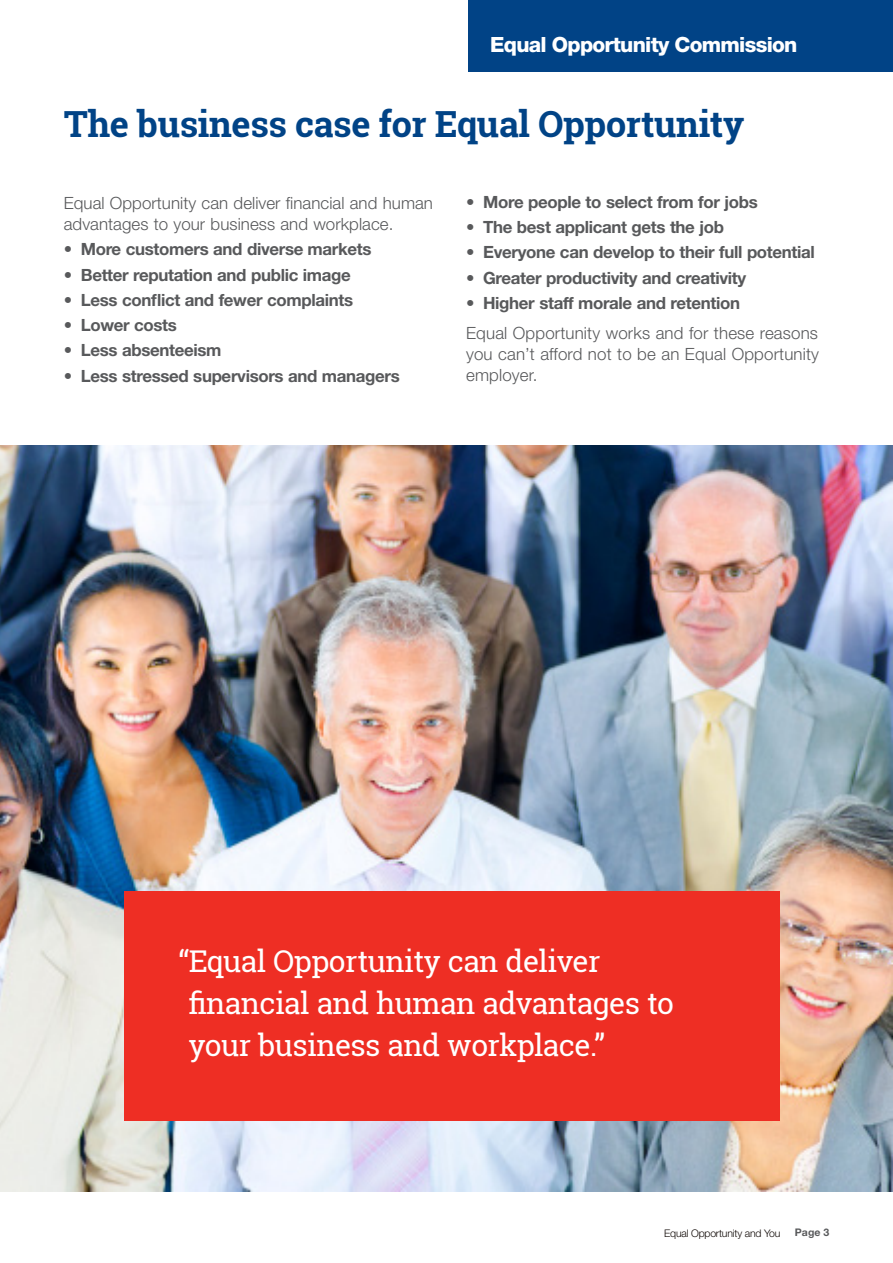
<style>
.page{position:relative;width:893px;height:1263px;background:#fff}
.page>*{position:absolute;margin:0;border:0;box-sizing:border-box;transform-origin:0 0}
.Top_Page_Header_H1{font:700 36px "Roboto Slab";letter-spacing:-.01em;color:#014386}
.t1{font:30px/42px "Roboto Slab";letter-spacing:-.02em;color:#fff}
.t2{font:800 21px "Helvetica Neue LT Std";letter-spacing:-.035em;color:#fff}
.t3{font:700 16.8px "Helvetica Neue LT Std";letter-spacing:-.02em;color:#58595b}
.Body_text{font:300 16.8px/21px "Helvetica Neue";letter-spacing:.005em;color:#58595b}
.t4{font:300 10.5px "Helvetica Neue";letter-spacing:-.02em;color:#100906}
.t5{font:700 10.5px "Helvetica Neue LT Std";color:#58595b}
</style>
<div class="page">
<div style="left:468px;top:0;width:425px;height:72px;background:#014386"></div>
<img style="left:0;top:446px;width:893px;height:745px">
<div style="left:124px;top:891px;width:656px;height:230px;background:#ee2e24"></div>
<p class="t2" style="left:490px;top:32px;width:309px">Equal Opportunity Commission</p>
<h1 class="Top_Page_Header_H1" style="left:64px;top:99px;width:682px">The business case for Equal Opportunity</h1>
<p class="Body_text" style="left:64px;top:192px;width:371px">Equal Opportunity can deliver financial and human advantages to your business and workplace.</p>
<p class="t3" style="left:64px;top:239px;width:309px">• More customers and diverse markets</p>
<p class="t3" style="left:64px;top:264px;width:289px">• Better reputation and public image</p>
<p class="t3" style="left:64px;top:289px;width:291px">• Less conflict and fewer complaints</p>
<p class="t3" style="left:64px;top:315px;width:115px">• Lower costs</p>
<p class="t3" style="left:64px;top:340px;width:159px">• Less absenteeism</p>
<p class="t3" style="left:64px;top:365px;width:338px">• Less stressed supervisors and managers</p>
<p class="t3" style="left:466px;top:191px;width:293px">• More people to select from for jobs</p>
<p class="t3" style="left:466px;top:217px;width:259px">• The best applicant gets the job</p>
<p class="t3" style="left:466px;top:242px;width:350px">• Everyone can develop to their full potential</p>
<p class="t3" style="left:466px;top:267px;width:282px">• Greater productivity and creativity</p>
<p class="t3" style="left:466px;top:292px;width:275px">• Higher staff morale and retention</p>
<p class="Body_text" style="left:466px;top:322px;width:354px;text-align:justify">Equal Opportunity works and for these reasons you can’t afford not to be an Equal Opportunity employer.</p>
<p class="t1" style="left:189px;top:940px;width:487px;text-indent:-10px">“Equal Opportunity can deliver financial and human advantages to your business and workplace.”</p>
<p class="t4" style="left:664px;top:1227px;width:118px">Equal Opportunity and You</p>
<p class="t5" style="left:795px;top:1226px;width:36px">Page 3</p>
</div>
